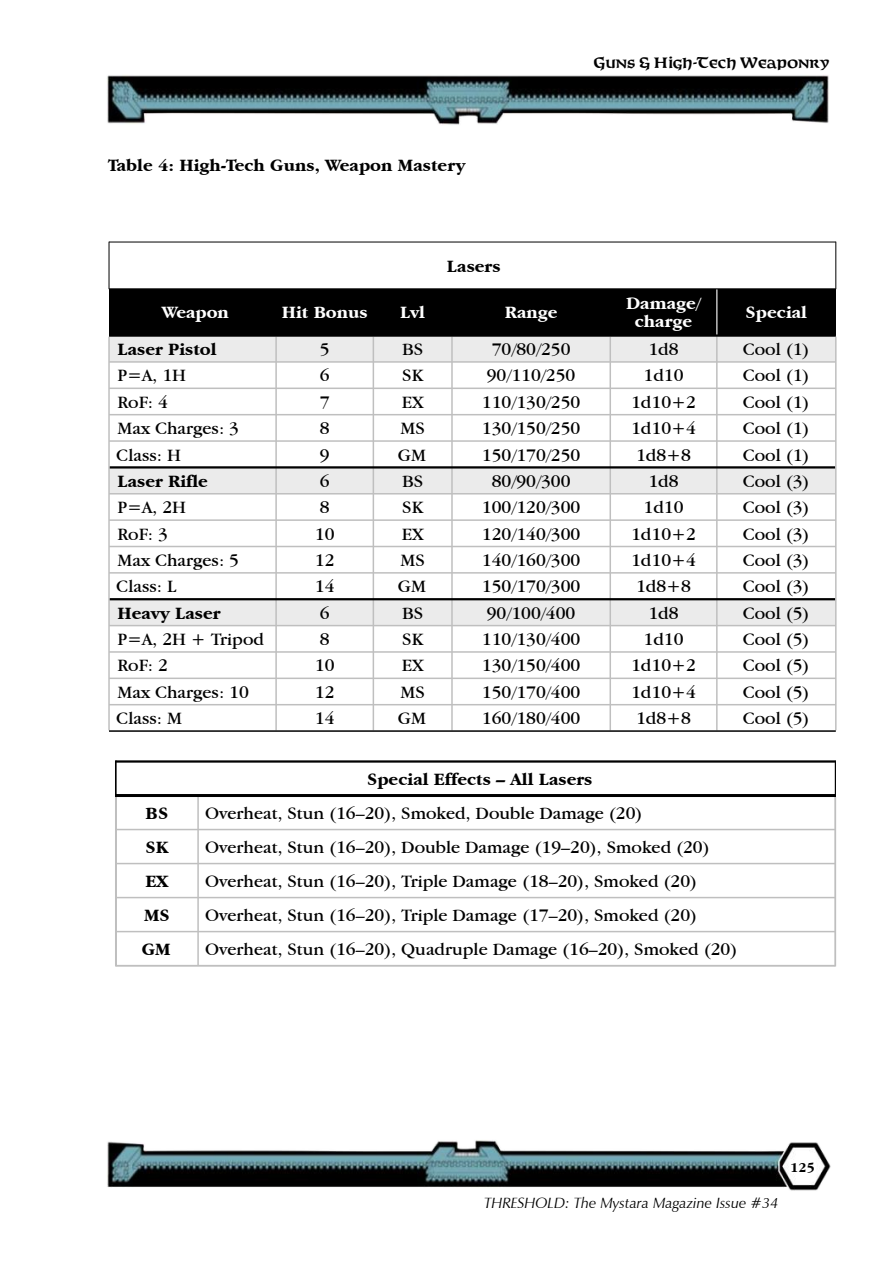
<style>
.page{position:relative;width:893px;height:1263px;background:#fff}
.page>*{position:absolute;margin:0;border:0;box-sizing:border-box;transform-origin:0 0}
.t1{font:18px "Garamond IT Cby BT";color:#000}
.t2{font:700 18px "Garamond IT Cby BT";color:#000}
.t3{font:700 18px "Garamond IT Cby BT";color:#fff}
.t4{font:700 15px "OPTI Furst";color:#000}
.t5{font:italic 14.85px "Zapf Humanist 601 BT";color:#000}
.t6{font:700 13.95px "Garamond IT Cby BT";color:#000}
.s1{color:#fff}
</style>
<div class="page">
<img style="left:107px;top:75px;width:722px;height:50px">
<img style="left:107px;top:1140px;width:724px;height:51px">
<div style="left:109px;top:289px;width:727px;height:47px;background:#000"></div>
<svg style="left:110px;top:337px;width:725px;height:288px"></svg>
<hr style="left:109px;top:242px;width:1px;height:47px;background:#000">
<hr style="left:835px;top:242px;width:1px;height:47px;background:#000">
<hr style="left:716px;top:289px;width:2px;height:441px;background:#bfbfbf">
<hr style="left:108px;top:337px;width:2px;height:393px;background:#bfbfbf">
<hr style="left:275px;top:337px;width:2px;height:393px;background:#bfbfbf">
<hr style="left:373px;top:337px;width:1px;height:393px;background:#bfbfbf">
<hr style="left:451px;top:337px;width:2px;height:393px;background:#bfbfbf">
<hr style="left:609px;top:337px;width:2px;height:393px;background:#bfbfbf">
<hr style="left:835px;top:337px;width:2px;height:393px;background:#bfbfbf">
<hr style="left:109px;top:242px;width:727px;height:1px;background:#000">
<hr style="left:109px;top:288px;width:727px;height:1px;background:#000">
<hr style="left:109px;top:334px;width:727px;height:3px;background:#000">
<hr style="left:110px;top:466px;width:725px;height:2px;background:#000">
<hr style="left:110px;top:598px;width:725px;height:2px;background:#000">
<hr style="left:109px;top:730px;width:727px;height:2px;background:#000">
<hr style="left:109px;top:361px;width:727px;height:2px;background:#bfbfbf">
<hr style="left:109px;top:388px;width:727px;height:1px;background:#bfbfbf">
<hr style="left:109px;top:414px;width:727px;height:1px;background:#bfbfbf">
<hr style="left:109px;top:440px;width:727px;height:2px;background:#bfbfbf">
<hr style="left:109px;top:493px;width:727px;height:1px;background:#bfbfbf">
<hr style="left:109px;top:519px;width:727px;height:2px;background:#bfbfbf">
<hr style="left:109px;top:546px;width:727px;height:1px;background:#bfbfbf">
<hr style="left:109px;top:572px;width:727px;height:2px;background:#bfbfbf">
<hr style="left:109px;top:625px;width:727px;height:1px;background:#bfbfbf">
<hr style="left:109px;top:651px;width:727px;height:2px;background:#bfbfbf">
<hr style="left:109px;top:677px;width:727px;height:2px;background:#bfbfbf">
<hr style="left:109px;top:704px;width:727px;height:1px;background:#bfbfbf">
<hr style="left:835px;top:760px;width:1px;height:37px;background:#000">
<hr style="left:115px;top:760px;width:1px;height:37px;background:#000">
<hr style="left:115px;top:797px;width:1px;height:169px;background:#bfbfbf">
<hr style="left:197px;top:797px;width:2px;height:169px;background:#bfbfbf">
<hr style="left:835px;top:797px;width:1px;height:169px;background:#bfbfbf">
<hr style="left:116px;top:760px;width:719px;height:3px;background:#000">
<hr style="left:116px;top:794px;width:719px;height:3px;background:#000">
<hr style="left:116px;top:829px;width:719px;height:1px;background:#bfbfbf">
<hr style="left:116px;top:863px;width:719px;height:1px;background:#bfbfbf">
<hr style="left:116px;top:897px;width:719px;height:1px;background:#bfbfbf">
<hr style="left:116px;top:931px;width:719px;height:1px;background:#bfbfbf">
<hr style="left:116px;top:965px;width:719px;height:1px;background:#bfbfbf">
<p class="t2" style="left:108px;top:157px;width:359px">Table 4: High-Tech Guns, Weapon Mastery</p>
<p class="t2" style="left:447px;top:258px;width:61px">Lasers<span class="s1">i</span></p>
<p class="t3" style="left:162px;top:305px;width:69px">Weapon</p>
<p class="t3" style="left:282px;top:305px;width:87px">Hit Bonus</p>
<p class="t3" style="left:400px;top:305px;width:26px">Lvl</p>
<p class="t3" style="left:505px;top:305px;width:54px">Range</p>
<p class="t4" style="left:593px;top:58px;width:237px">Guns &amp; High-Tech Weaponry</p>
<p class="t3" style="left:626px;top:296px;width:76px">Damage/</p>
<p class="t3" style="left:635px;top:314px;width:59px">charge</p>
<p class="t3" style="left:746px;top:305px;width:63px">Special</p>
<p class="t2" style="left:118px;top:341px;width:101px">Laser Pistol</p>
<p class="t1" style="left:320px;top:341px;width:11px">5</p>
<p class="t1" style="left:402px;top:341px;width:23px">BS</p>
<p class="t1" style="left:492px;top:341px;width:80px">70/80/250</p>
<p class="t1" style="left:648px;top:341px;width:32px">1d8</p>
<p class="t1" style="left:743px;top:341px;width:68px">Cool (1)</p>
<p class="t1" style="left:118px;top:368px;width:70px">P=A, 1H</p>
<p class="t1" style="left:320px;top:368px;width:11px">6</p>
<p class="t1" style="left:402px;top:368px;width:22px">SK</p>
<p class="t1" style="left:487px;top:368px;width:90px">90/110/250</p>
<p class="t1" style="left:643px;top:368px;width:42px">1d10</p>
<p class="t1" style="left:743px;top:368px;width:68px">Cool (1)</p>
<p class="t1" style="left:118px;top:394px;width:52px">RoF: 4</p>
<p class="t1" style="left:320px;top:394px;width:11px">7</p>
<p class="t1" style="left:402px;top:394px;width:24px">EX</p>
<p class="t1" style="left:482px;top:394px;width:100px">110/130/250</p>
<p class="t1" style="left:631px;top:394px;width:66px">1d10+2</p>
<p class="t1" style="left:743px;top:394px;width:68px">Cool (1)</p>
<p class="t1" style="left:118px;top:420px;width:123px">Max Charges: 3</p>
<p class="t1" style="left:320px;top:420px;width:11px">8</p>
<p class="t1" style="left:400px;top:420px;width:26px">MS</p>
<p class="t1" style="left:482px;top:420px;width:100px">130/150/250</p>
<p class="t1" style="left:631px;top:420px;width:66px">1d10+4</p>
<p class="t1" style="left:743px;top:420px;width:68px">Cool (1)</p>
<p class="t1" style="left:116px;top:447px;width:66px">Class: H</p>
<p class="t1" style="left:320px;top:447px;width:11px">9</p>
<p class="t1" style="left:398px;top:447px;width:30px">GM</p>
<p class="t1" style="left:482px;top:447px;width:100px">150/170/250</p>
<p class="t1" style="left:636px;top:447px;width:57px">1d8+8</p>
<p class="t1" style="left:743px;top:447px;width:68px">Cool (1)</p>
<p class="t2" style="left:118px;top:473px;width:92px">Laser Rifle</p>
<p class="t1" style="left:320px;top:473px;width:11px">6</p>
<p class="t1" style="left:402px;top:473px;width:23px">BS</p>
<p class="t1" style="left:492px;top:473px;width:80px">80/90/300</p>
<p class="t1" style="left:648px;top:473px;width:32px">1d8</p>
<p class="t1" style="left:743px;top:473px;width:68px">Cool (3)</p>
<p class="t1" style="left:118px;top:500px;width:70px">P=A, 2H</p>
<p class="t1" style="left:320px;top:500px;width:11px">8</p>
<p class="t1" style="left:402px;top:500px;width:22px">SK</p>
<p class="t1" style="left:482px;top:500px;width:100px">100/120/300</p>
<p class="t1" style="left:643px;top:500px;width:42px">1d10</p>
<p class="t1" style="left:743px;top:500px;width:68px">Cool (3)</p>
<p class="t1" style="left:118px;top:526px;width:52px">RoF: 3</p>
<p class="t1" style="left:315px;top:526px;width:21px">10</p>
<p class="t1" style="left:402px;top:526px;width:24px">EX</p>
<p class="t1" style="left:482px;top:526px;width:100px">120/140/300</p>
<p class="t1" style="left:631px;top:526px;width:66px">1d10+2</p>
<p class="t1" style="left:743px;top:526px;width:68px">Cool (3)</p>
<p class="t1" style="left:118px;top:552px;width:123px">Max Charges: 5</p>
<p class="t1" style="left:315px;top:552px;width:21px">12</p>
<p class="t1" style="left:400px;top:552px;width:26px">MS</p>
<p class="t1" style="left:482px;top:552px;width:100px">140/160/300</p>
<p class="t1" style="left:631px;top:552px;width:66px">1d10+4</p>
<p class="t1" style="left:743px;top:552px;width:68px">Cool (3)</p>
<p class="t1" style="left:116px;top:579px;width:62px">Class: L</p>
<p class="t1" style="left:315px;top:579px;width:21px">14</p>
<p class="t1" style="left:398px;top:579px;width:30px">GM</p>
<p class="t1" style="left:482px;top:579px;width:100px">150/170/300</p>
<p class="t1" style="left:636px;top:579px;width:57px">1d8+8</p>
<p class="t1" style="left:743px;top:579px;width:68px">Cool (3)</p>
<p class="t2" style="left:118px;top:605px;width:105px">Heavy Laser</p>
<p class="t1" style="left:320px;top:605px;width:11px">6</p>
<p class="t1" style="left:402px;top:605px;width:23px">BS</p>
<p class="t1" style="left:487px;top:605px;width:90px">90/100/400</p>
<p class="t1" style="left:648px;top:605px;width:32px">1d8</p>
<p class="t1" style="left:743px;top:605px;width:68px">Cool (5)</p>
<p class="t1" style="left:118px;top:631px;width:148px">P=A, 2H + Tripod</p>
<p class="t1" style="left:320px;top:631px;width:11px">8</p>
<p class="t1" style="left:402px;top:631px;width:22px">SK</p>
<p class="t1" style="left:482px;top:631px;width:100px">110/130/400</p>
<p class="t1" style="left:643px;top:631px;width:42px">1d10</p>
<p class="t1" style="left:743px;top:631px;width:68px">Cool (5)</p>
<p class="t1" style="left:118px;top:658px;width:52px">RoF: 2</p>
<p class="t1" style="left:315px;top:658px;width:21px">10</p>
<p class="t1" style="left:402px;top:658px;width:24px">EX</p>
<p class="t1" style="left:482px;top:658px;width:100px">130/150/400</p>
<p class="t1" style="left:631px;top:658px;width:66px">1d10+2</p>
<p class="t1" style="left:743px;top:658px;width:68px">Cool (5)</p>
<p class="t1" style="left:118px;top:684px;width:133px">Max Charges: 10</p>
<p class="t1" style="left:315px;top:684px;width:21px">12</p>
<p class="t1" style="left:400px;top:684px;width:26px">MS</p>
<p class="t1" style="left:482px;top:684px;width:100px">150/170/400</p>
<p class="t1" style="left:631px;top:684px;width:66px">1d10+4</p>
<p class="t1" style="left:743px;top:684px;width:68px">Cool (5)</p>
<p class="t1" style="left:116px;top:710px;width:67px">Class: M</p>
<p class="t1" style="left:315px;top:710px;width:21px">14</p>
<p class="t1" style="left:398px;top:710px;width:30px">GM</p>
<p class="t1" style="left:482px;top:710px;width:100px">160/180/400</p>
<p class="t1" style="left:636px;top:710px;width:57px">1d8+8</p>
<p class="t1" style="left:743px;top:710px;width:68px">Cool (5)</p>
<p class="t2" style="left:367px;top:771px;width:227px">Special Effects – All Lasers</p>
<p class="t2" style="left:146px;top:805px;width:24px">BS</p>
<p class="t1" style="left:205px;top:805px;width:439px">Overheat, Stun (16–20), Smoked, Double Damage (20)</p>
<p class="t2" style="left:146px;top:839px;width:24px">SK</p>
<p class="t1" style="left:205px;top:839px;width:506px">Overheat, Stun (16–20), Double Damage (19–20), Smoked (20)</p>
<p class="t2" style="left:145px;top:873px;width:25px">EX</p>
<p class="t1" style="left:205px;top:873px;width:494px">Overheat, Stun (16–20), Triple Damage (18–20), Smoked (20)</p>
<p class="t2" style="left:144px;top:907px;width:27px">MS</p>
<p class="t1" style="left:205px;top:907px;width:494px">Overheat, Stun (16–20), Triple Damage (17–20), Smoked (20)</p>
<p class="t2" style="left:142px;top:941px;width:31px">GM</p>
<p class="t1" style="left:205px;top:941px;width:534px">Overheat, Stun (16–20), Quadruple Damage (16–20), Smoked (20)</p>
<p class="t5" style="left:484px;top:1197px;width:296px">THRESHOLD: The Mystara Magazine Issue #34</p>
<p class="t6" style="left:790px;top:1161px;width:26px">125</p>
</div>
